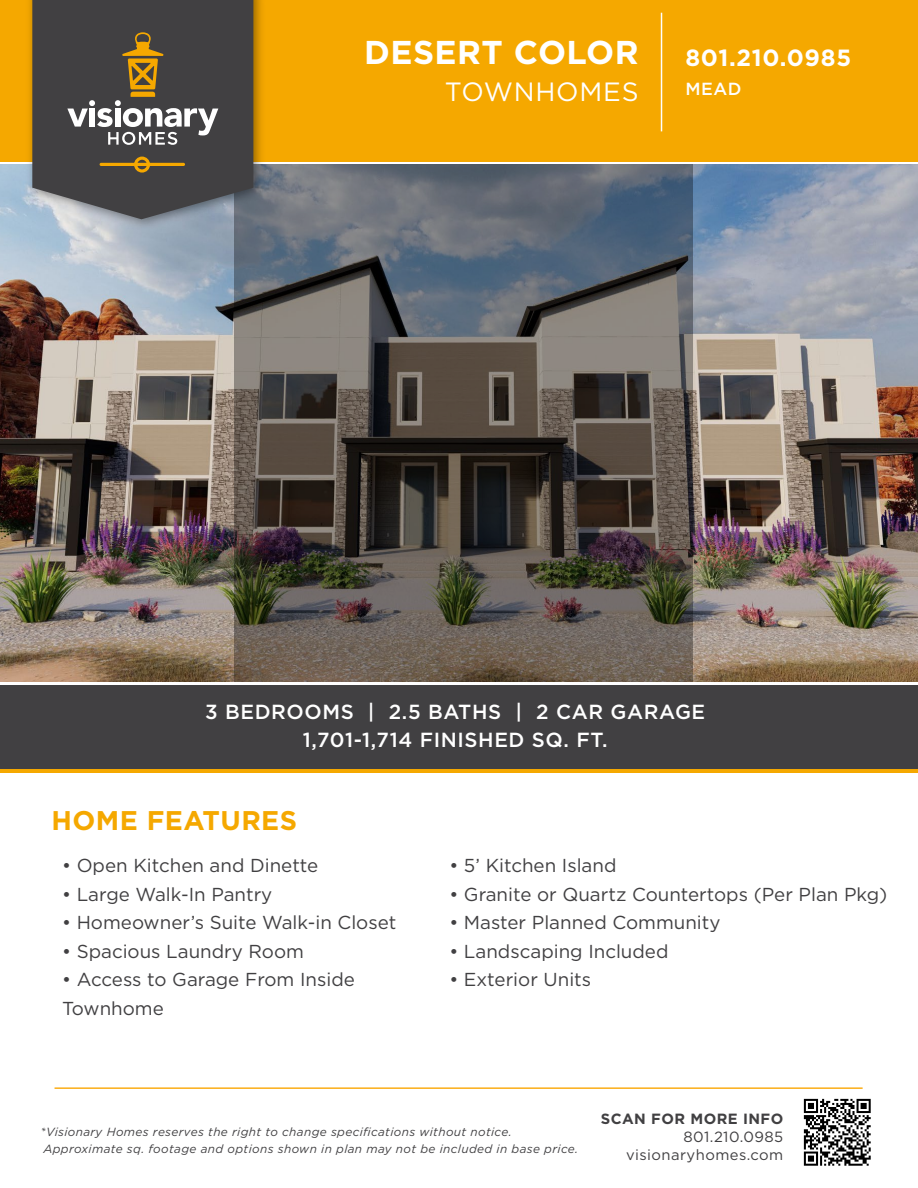
<style>
.page{position:relative;width:918px;height:1188px;background:#fff}
.page>*{position:absolute;margin:0;border:0;box-sizing:border-box;transform-origin:0 0}
.t1{font:700 33px "Gotham";letter-spacing:.015em;color:#fff}
.t2{font:700 27px "Gotham";letter-spacing:.015em;color:#f5a800}
.t3{font:26.4px "Gotham";letter-spacing:.03em;color:#fff}
.t4{font:700 23.4px "Gotham";letter-spacing:.03em;color:#fff}
.t5{font:500 20.4px/28.5px "Gotham";letter-spacing:.03em;color:#fff;text-align:center}
.t6{font:18.75px/28.5px "Gotham";color:#414042}
.t7{font:500 17.55px "Gotham";color:#fff}
.t8{font:14.85px/17.7px "Gotham";letter-spacing:.03em;color:#414042;text-align:right}
.t9{font:700 14.85px "Gotham";letter-spacing:.03em;color:#414042}
.t10{font:italic 11.85px/16.2px "Gotham";letter-spacing:.03em;color:#414042}
</style>
<div class="page">
<img style="left:0;top:164px;width:918px;height:518px">
<svg style="left:234px;top:164px;width:458px;height:518px"></svg>
<div style="left:0;top:0;width:918px;height:161px;background:#f5a800"></div>
<img style="left:20px;top:0;width:250px;height:236px">
<svg style="left:32px;top:0;width:221px;height:219px;fill:#414042"></svg>
<svg style="left:67px;top:32px;width:151px;height:113px"></svg>
<hr style="left:100px;top:163px;width:85px;height:3px;background:#f5a800;border-radius:2px">
<svg style="left:134px;top:157px;width:16px;height:16px"></svg>
<div style="left:0;top:685px;width:918px;height:85px;background:#414042"></div>
<hr style="left:55px;top:1087px;width:808px;height:2px;background:#fbae17">
<hr style="left:0;top:770px;width:918px;height:3px;background:#f5a800">
<hr style="left:661px;top:13px;width:1px;height:118px;background:#fff">
<img style="left:803px;top:1098px;width:68px;height:68px">
<h1 class="t1" style="left:364px;top:31px;width:276px">DESERT COLOR</h1>
<h3 class="t3" style="left:445px;top:75px;width:195px">TOWNHOMES</h3>
<p class="t4" style="left:685px;top:42px;width:167px">801.210.0985</p>
<p class="t7" style="left:685px;top:77px;width:58px">MEAD</p>
<p class="t5" style="left:205px;top:697px;width:502px">3 BEDROOMS | 2.5 BATHS | 2 CAR GARAGE<br>1,701-1,714 FINISHED SQ. FT.</p>
<h2 class="t2" style="left:52px;top:803px;width:247px">HOME FEATURES</h2>
<p class="t6" style="left:62px;top:851px;width:258px">• Open Kitchen and Dinette</p>
<p class="t6" style="left:62px;top:879px;width:212px">• Large Walk-In Pantry</p>
<p class="t6" style="left:62px;top:908px;width:336px">• Homeowner’s Suite Walk-in Closet</p>
<p class="t6" style="left:62px;top:936px;width:243px">• Spacious Laundry Room</p>
<p class="t6" style="left:62px;top:965px;width:294px">• Access to Garage From Inside<br>Townhome</p>
<p class="t6" style="left:449px;top:851px;width:169px">• 5’ Kitchen Island</p>
<p class="t6" style="left:449px;top:879px;width:440px">• Granite or Quartz Countertops (Per Plan Pkg)</p>
<p class="t6" style="left:449px;top:908px;width:273px">• Master Planned Community</p>
<p class="t6" style="left:449px;top:936px;width:221px">• Landscaping Included</p>
<p class="t6" style="left:449px;top:965px;width:143px">• Exterior Units</p>
<p class="t10" style="left:41px;top:1124px;width:539px">*Visionary Homes reserves the right to change specifications without notice.<br>Approximate sq. footage and options shown in plan may not be included in base price.</p>
<p class="t9" style="left:601px;top:1109px;width:184px">SCAN FOR MORE INFO</p>
<p class="t8" style="left:626px;top:1127px;width:159px">801.210.0985 visionaryhomes.com</p>
</div>
